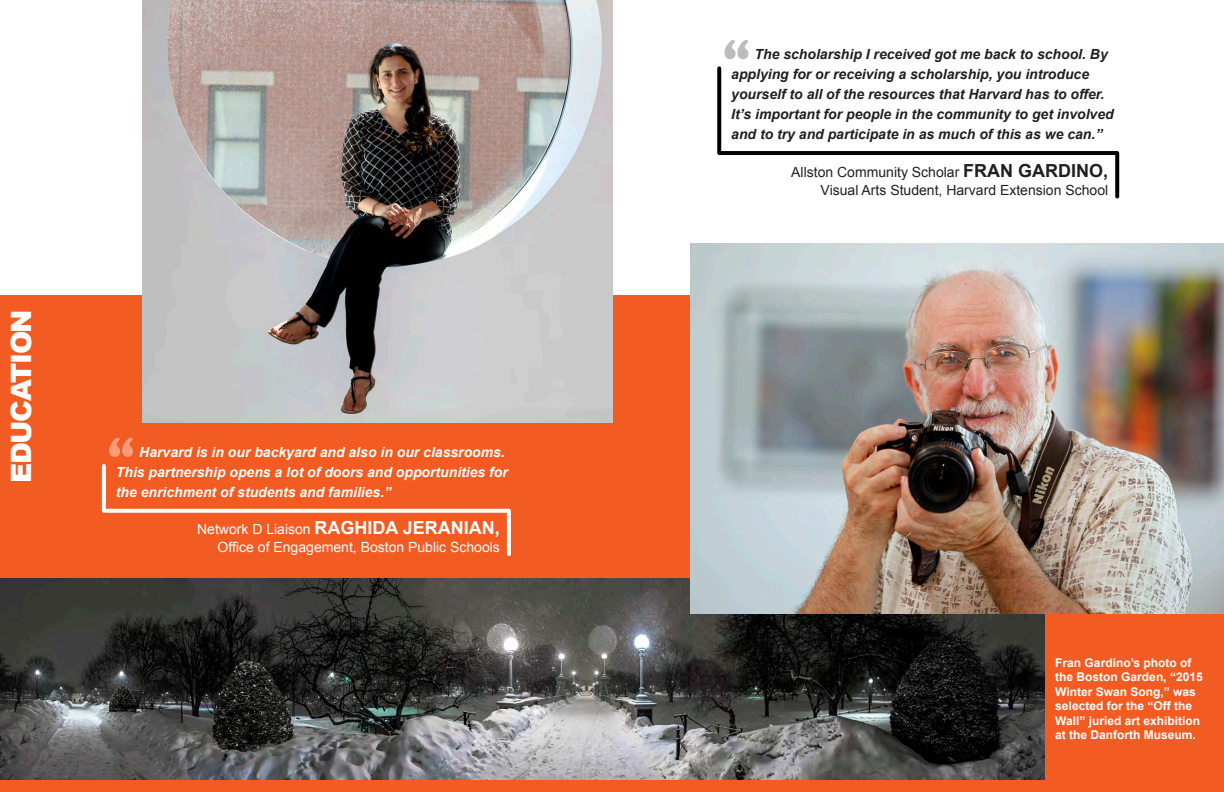
<style>
.page{position:relative;width:1224px;height:792px;background:#fff}
.page>*{position:absolute;margin:0;border:0;box-sizing:border-box;transform-origin:0 0}
.t1{font:900 28px "Arial";letter-spacing:-.05em;color:#fff}
.t2{font:700 18px "Arial";color:#fff}
.t3{font:italic 700 14px/20px "Arial";color:#231f20}
.t4{font:italic 700 14px/20px "Arial";color:#fff}
.t5{font:14px/18px "Arial";color:#231f20;text-align:right}
.t6{font:14px "Arial";color:#fff}
.t7{font:700 12px/14.4px "Arial";color:#fff}
.s1{font-weight:400;font-size:14px}
.s2{font-weight:700;font-size:18px}
</style>
<div class="page">
<div style="left:0;top:295px;width:1224px;height:497px;background:#f25b21"></div>
<img style="left:0;top:578px;width:1044px;height:202px">
<img style="left:691px;top:244px;width:533px;height:369px">
<img style="left:143px;top:0;width:470px;height:423px">
<svg style="left:101px;top:464px;width:410px;height:93px"></svg>
<svg style="left:109px;top:438px;width:24px;height:19px"></svg>
<svg style="left:717px;top:66px;width:403px;height:133px"></svg>
<svg style="left:724px;top:40px;width:24px;height:19px"></svg>
<p class="t1" style="left:1px;top:483px;width:175px;rotate:-90deg">EDUCATION</p>
<p class="t4" style="left:116px;top:442px;width:394px;text-indent:23px">Harvard is in our backyard and also in our classrooms.<br>This partnership opens a lot of doors and opportunities for the enrichment of students and families.”</p>
<p class="t2" style="left:197px;top:516px;width:304px"><span class="s1">Network D Liaison</span> RAGHIDA JERANIAN,</p>
<p class="t6" style="left:218px;top:538px;width:284px">Office of Engagement, Boston Public Schools</p>
<p class="t3" style="left:731px;top:45px;width:384px;text-indent:23px">The scholarship I received got me back to school. By applying for or receiving a scholarship, you introduce yourself to all of the resources that Harvard has to offer.<br>It’s important for people in the community to get involved and to try and participate in as much of this as we can.”</p>
<p class="t5" style="left:791px;top:163px;width:318px">Allston Community Scholar <span class="s2">FRAN GARDINO,<br></span>Visual Arts Student, Harvard Extension School</p>
<p class="t7" style="left:1055px;top:656px;width:149px">Fran Gardino’s photo of the Boston Garden, “2015<br>Winter Swan Song,” was selected for the “Off the<br>Wall” juried art exhibition at the Danforth Museum.</p>
</div>
